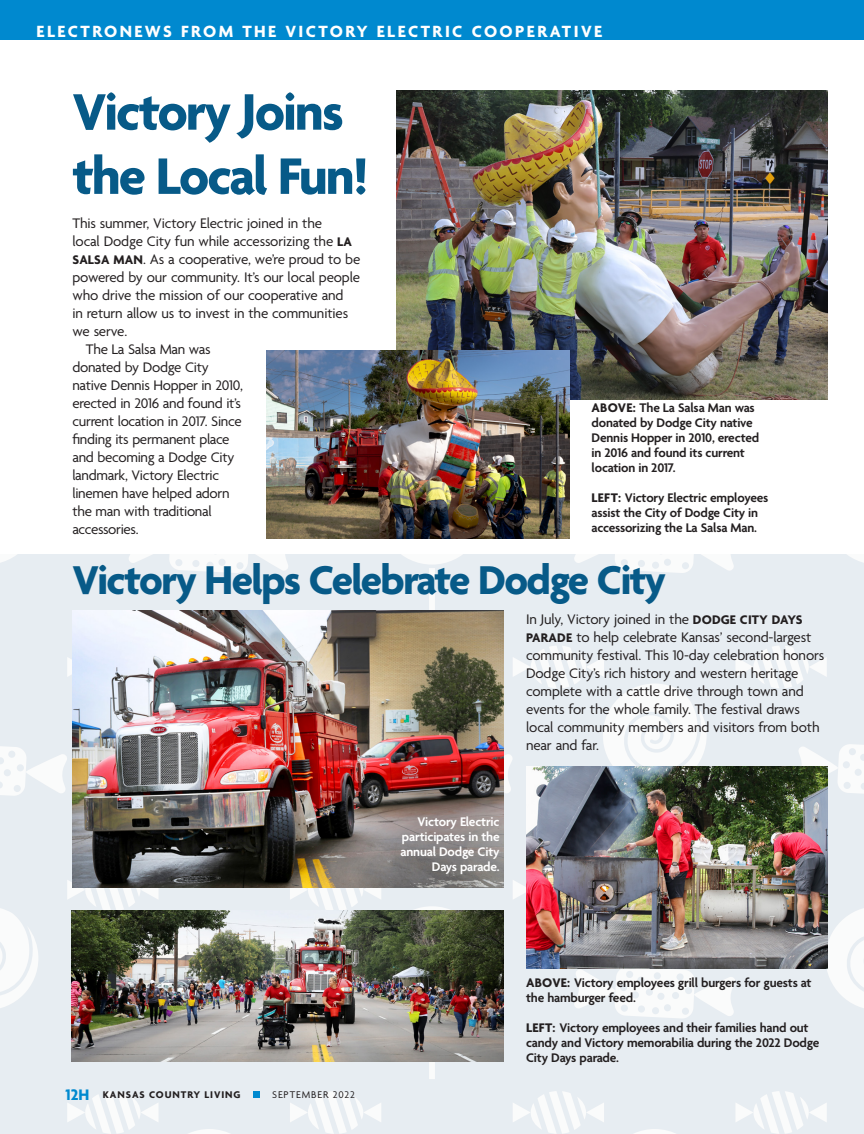
<style>
.page{position:relative;width:864px;height:1134px;background:#fff}
.page>*{position:absolute;margin:0;border:0;box-sizing:border-box;transform-origin:0 0}
.Co-op_Head{font:700 55.5px/64.2px "Agenda";letter-spacing:-.035em;color:#075a88}
.Co-op_Head-2{font:700 43.5px "Agenda";letter-spacing:-.035em;color:#075a88}
.t1{font:700 17.55px "Agenda";letter-spacing:.14em;color:#fff}
.Co-op_Text_no_inden{font:15px/18px "Agenda";letter-spacing:-.01em;color:#231f20}
.Co-op_Text{font:15px/18px "Agenda";letter-spacing:-.02em;color:#231f20}
.Caption{font:600 13.5px/15px "Agenda";letter-spacing:-.015em;color:#231f20}
.Caption-2{font:600 13.5px/15px "Agenda";letter-spacing:-.015em;color:#fff;text-align:right}
.t2{font:700 10.5px "Agenda";letter-spacing:.09em;color:#231f20}
.t3{font:10.5px "Agenda";letter-spacing:.09em;color:#231f20}
.s1{font-weight:700;font-size:13.5px}
.s2{font-weight:700}
.s3{font-size:16.5px;color:#0089cf}
</style>
<div class="page">
<div style="left:0;top:554px;width:864px;height:580px;background:#e7edf2"></div>
<svg style="left:799px;top:744px;width:65px;height:50px"></svg>
<svg style="left:574px;top:554px;width:160px;height:19px"></svg>
<svg style="left:129px;top:554px;width:159px;height:19px"></svg>
<svg style="left:736px;top:1091px;width:91px;height:43px"></svg>
<svg style="left:290px;top:1091px;width:91px;height:43px"></svg>
<svg style="left:736px;top:646px;width:91px;height:42px"></svg>
<svg style="left:513px;top:1091px;width:163px;height:43px"></svg>
<svg style="left:67px;top:1091px;width:163px;height:43px"></svg>
<svg style="left:513px;top:880px;width:351px;height:138px"></svg>
<svg style="left:67px;top:880px;width:383px;height:199px"></svg>
<svg style="left:0;top:908px;width:38px;height:100px"></svg>
<svg style="left:504px;top:646px;width:203px;height:147px"></svg>
<svg style="left:0;top:657px;width:72px;height:139px"></svg>
<svg style="left:847px;top:554px;width:17px;height:9px"></svg>
<svg style="left:401px;top:554px;width:62px;height:56px"></svg>
<svg style="left:0;top:554px;width:17px;height:9px"></svg>
<img style="left:396px;top:90px;width:432px;height:310px">
<img style="left:71px;top:910px;width:433px;height:152px">
<img style="left:72px;top:610px;width:432px;height:278px">
<img style="left:267px;top:350px;width:302px;height:188px">
<img style="left:526px;top:766px;width:302px;height:203px">
<div style="left:253px;top:1091px;width:7px;height:7px;background:#0089cf"></div>
<div style="left:0;top:0;width:864px;height:40px;background:#0089cf"></div>
<p class="t1" style="left:37px;top:22px;width:567px">ELECTRONEWS FROM THE VICTORY ELECTRIC COOPERATIVE</p>
<p class="Co-op_Head" style="left:72px;top:83px;width:298px">Victory Joins the Local Fun!</p>
<p class="Co-op_Text_no_inden" style="left:72px;top:215px;width:289px">This summer, Victory Electric joined in the<br>local Dodge City fun while accessorizing the <span class="s1">LA SALSA MAN</span>. As a cooperative, we’re proud to be powered by our community. It’s our local people who drive the mission of our cooperative and<br>in return allow us to invest in the communities we serve.</p>
<p class="Co-op_Text" style="left:72px;top:341px;width:172px;text-indent:14px">The La Salsa Man was donated by Dodge City native Dennis Hopper in 2010, erected in 2016 and found it’s current location in 2017. Since finding its permanent place and becoming a Dodge City landmark, Victory Electric linemen have helped adorn the man with traditional accessories.</p>
<p class="Caption" style="left:592px;top:401px;width:169px"><span class="s2">ABOVE:</span> The La Salsa Man was donated by Dodge City native<br>Dennis Hopper in 2010, erected in 2016 and found its current location in 2017.</p>
<p class="Caption" style="left:592px;top:491px;width:178px"><span class="s2">LEFT:</span> Victory Electric employees assist the City of Dodge City in accessorizing the La Salsa Man.</p>
<p class="Co-op_Head-2" style="left:72px;top:557px;width:595px">Victory Helps Celebrate Dodge City</p>
<p class="t2" style="left:66px;top:1089px;width:176px"><span class="s3">12H</span> KANSAS COUNTRY LIVING</p>
<p class="t3" style="left:272px;top:1089px;width:84px">SEPTEMBER 2022</p>
<p class="Caption-2" style="left:401px;top:815px;width:101px">Victory Electric participates in the annual Dodge City<br>Days parade.</p>
<p class="Co-op_Text_no_inden" style="left:526px;top:611px;width:300px">In July, Victory joined in the <span class="s1">DODGE CITY DAYS PARADE</span> to help celebrate Kansas’ second-largest community festival. This 10-day celebration honors Dodge City’s rich history and western heritage complete with a cattle drive through town and events for the whole family. The festival draws local community members and visitors from both near and far.</p>
<p class="Caption" style="left:526px;top:976px;width:287px"><span class="s2">ABOVE:</span> Victory employees grill burgers for guests at the hamburger feed.</p>
<p class="Caption" style="left:526px;top:1021px;width:295px"><span class="s2">LEFT:</span> Victory employees and their families hand out candy and Victory memorabilia during the 2022 Dodge<br>City Days parade.</p>
</div>
